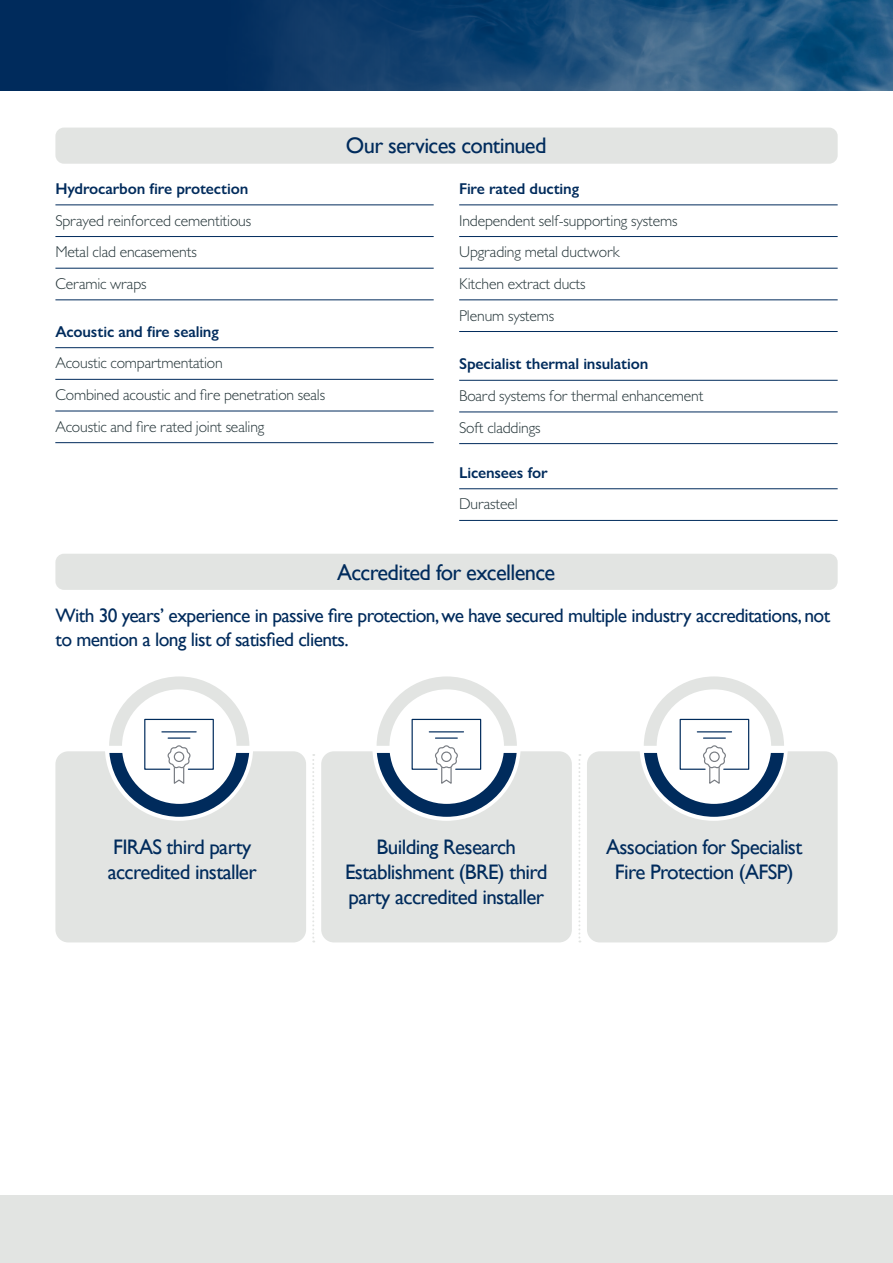
<style>
.page{position:relative;width:893px;height:1263px;background:#fff}
.page>*{position:absolute;margin:0;border:0;box-sizing:border-box;transform-origin:0 0}
.blue_title{font:22.5px "Gill Sans";letter-spacing:-.03em;color:#002b5c}
.blue_title-2{font:21px/25.2px "Gill Sans";letter-spacing:-.03em;color:#002b5c;text-align:center}
.new_blue{font:19.5px/23.4px "Gill Sans";letter-spacing:-.03em;color:#002b5c}
.Bullets{font:300 15.75px "Gill Sans";letter-spacing:-.01em;color:#26363a}
.Bullets-2{font:600 15.75px "Gill Sans Nova";letter-spacing:-.01em;color:#002b5c}
</style>
<div class="page">
<div style="left:0;top:1195px;width:893px;height:68px;background:#e2e4e2"></div>
<div style="left:55px;top:128px;width:783px;height:36px;background:#e2e4e2;border-radius:9px"></div>
<div style="left:55px;top:554px;width:783px;height:36px;background:#e2e4e2;border-radius:9px"></div>
<hr style="left:55px;top:204px;width:379px;height:1px;background:#002b5c">
<hr style="left:55px;top:236px;width:379px;height:1px;background:#002b5c">
<hr style="left:55px;top:268px;width:379px;height:1px;background:#002b5c">
<hr style="left:55px;top:299px;width:379px;height:1px;background:#002b5c">
<hr style="left:55px;top:347px;width:379px;height:1px;background:#002b5c">
<hr style="left:55px;top:379px;width:379px;height:1px;background:#002b5c">
<hr style="left:55px;top:411px;width:379px;height:1px;background:#002b5c">
<hr style="left:55px;top:442px;width:379px;height:1px;background:#002b5c">
<hr style="left:459px;top:204px;width:379px;height:1px;background:#002b5c">
<hr style="left:459px;top:236px;width:379px;height:1px;background:#002b5c">
<hr style="left:459px;top:268px;width:379px;height:1px;background:#002b5c">
<hr style="left:459px;top:299px;width:379px;height:1px;background:#002b5c">
<hr style="left:459px;top:331px;width:379px;height:1px;background:#002b5c">
<hr style="left:459px;top:380px;width:379px;height:1px;background:#002b5c">
<hr style="left:459px;top:412px;width:379px;height:1px;background:#002b5c">
<hr style="left:459px;top:443px;width:379px;height:1px;background:#002b5c">
<hr style="left:459px;top:488px;width:379px;height:1px;background:#002b5c">
<hr style="left:459px;top:520px;width:379px;height:1px;background:#002b5c">
<div style="left:55px;top:751px;width:251px;height:191px;background:#e2e4e2;border-radius:13px"></div>
<div style="left:105px;top:672px;width:148px;height:149px;background:#fff;border-radius:50%"></div>
<div style="left:321px;top:751px;width:251px;height:191px;background:#e2e4e2;border-radius:13px"></div>
<div style="left:587px;top:751px;width:251px;height:191px;background:#e2e4e2;border-radius:13px"></div>
<div style="left:372px;top:672px;width:149px;height:149px;background:#fff;border-radius:50%"></div>
<div style="left:639px;top:672px;width:149px;height:149px;background:#fff;border-radius:50%"></div>
<svg style="left:312px;top:754px;width:2px;height:188px"></svg>
<svg style="left:578px;top:754px;width:2px;height:188px"></svg>
<svg style="left:109px;top:676px;width:140px;height:141px"></svg>
<div style="left:174px;top:751px;width:10px;height:11px;border:1px solid #787c82;border-radius:50%"></div>
<svg style="left:377px;top:676px;width:140px;height:141px"></svg>
<div style="left:441px;top:751px;width:11px;height:11px;border:1px solid #787c82;border-radius:50%"></div>
<svg style="left:644px;top:676px;width:140px;height:141px"></svg>
<div style="left:709px;top:751px;width:11px;height:11px;border:1px solid #787c82;border-radius:50%"></div>
<img style="left:0;top:0;width:893px;height:91px">
<p class="Bullets-2" style="left:55px;top:179px;width:194px">Hydrocarbon fire protection</p>
<p class="Bullets" style="left:55px;top:211px;width:197px">Sprayed reinforced cementitious</p>
<p class="Bullets" style="left:55px;top:242px;width:143px">Metal clad encasements</p>
<p class="Bullets" style="left:55px;top:274px;width:93px">Ceramic wraps</p>
<p class="Bullets-2" style="left:55px;top:322px;width:165px">Acoustic and fire sealing</p>
<p class="Bullets" style="left:55px;top:354px;width:169px">Acoustic compartmentation</p>
<p class="Bullets" style="left:55px;top:385px;width:271px">Combined acoustic and fire penetration seals</p>
<p class="Bullets" style="left:55px;top:417px;width:211px">Acoustic and fire rated joint sealing</p>
<p class="blue_title" style="left:346px;top:133px;width:202px">Our services continued</p>
<p class="Bullets-2" style="left:459px;top:179px;width:121px">Fire rated ducting</p>
<p class="Bullets" style="left:459px;top:211px;width:220px">Independent self-supporting systems</p>
<p class="Bullets" style="left:459px;top:242px;width:162px">Upgrading metal ductwork</p>
<p class="Bullets" style="left:459px;top:274px;width:128px">Kitchen extract ducts</p>
<p class="Bullets" style="left:459px;top:306px;width:97px">Plenum systems</p>
<p class="Bullets-2" style="left:459px;top:354px;width:191px">Specialist thermal insulation</p>
<p class="Bullets" style="left:459px;top:386px;width:246px">Board systems for thermal enhancement</p>
<p class="Bullets" style="left:459px;top:418px;width:83px">Soft claddings</p>
<p class="Bullets-2" style="left:459px;top:463px;width:90px">Licensees for</p>
<p class="Bullets" style="left:459px;top:495px;width:60px">Durasteel</p>
<p class="blue_title" style="left:337px;top:559px;width:220px">Accredited for excellence</p>
<p class="new_blue" style="left:55px;top:604px;width:776px">With 30 years’ experience in passive fire protection, we have secured multiple industry accreditations, not to mention a long list of satisfied clients.</p>
<p class="blue_title-2" style="left:108px;top:834px;width:150px;text-align:left">FIRAS third party accredited installer</p>
<p class="blue_title-2" style="left:345px;top:834px;width:204px">Building Research<br>Establishment (BRE) third party accredited installer</p>
<p class="blue_title-2" style="left:606px;top:834px;width:198px">Association for Specialist<br>Fire Protection (AFSP)</p>
</div>
